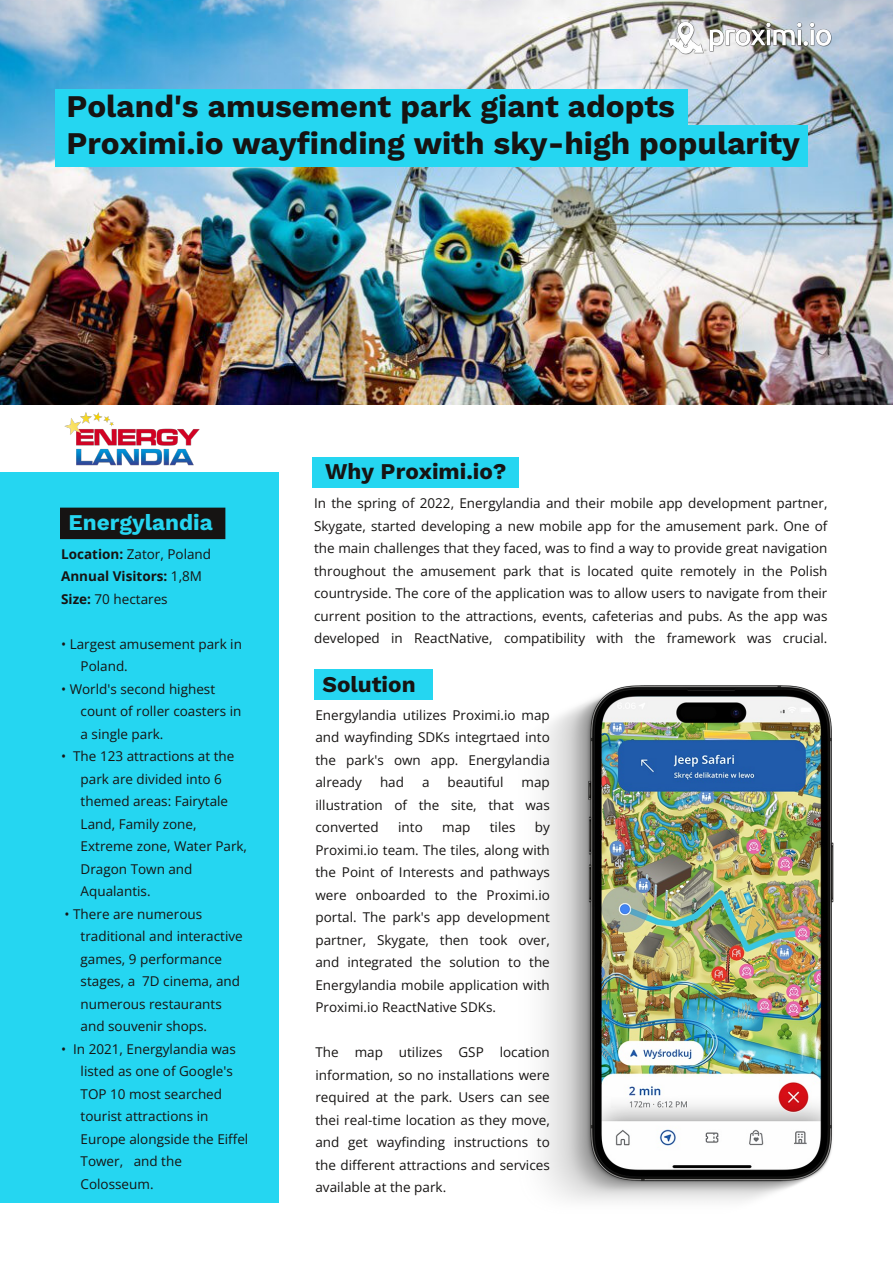
<style>
.page{position:relative;width:893px;height:1263px;background:#fff}
.page>*{position:absolute;margin:0;border:0;box-sizing:border-box;transform-origin:0 0}
.t1{font:700 31.5px/37.5px "Work Sans";color:#161413}
.t2{font:700 22.5px "Work Sans";color:#161413}
.t3{font:700 22.5px "Work Sans";color:#25d6f1}
.t4{font:13.5px/22.5px "Open Sans";color:#161413}
.t5{font:700 13.5px/22.5px "Open Sans";color:#161413}
.s1{font-weight:400}
</style>
<div class="page">
<img style="left:0;top:0;width:893px;height:404px">
<div style="left:0;top:472px;width:279px;height:731px;background:#25d6f1"></div>
<div style="left:61px;top:508px;width:164px;height:30px;background:#161413"></div>
<div style="left:60px;top:508px;width:165px;height:31px;border:2px solid #161413"></div>
<div style="left:56px;top:126px;width:752px;height:41px;background:#25d6f1"></div>
<div style="left:56px;top:90px;width:632px;height:41px;background:#25d6f1"></div>
<div style="left:314px;top:669px;width:119px;height:30px;background:#25d6f1"></div>
<div style="left:312px;top:458px;width:206px;height:30px;background:#25d6f1"></div>
<img style="left:664px;top:15px;width:170px;height:46px">
<img style="left:543px;top:686px;width:291px;height:516px">
<img style="left:64px;top:412px;width:136px;height:53px">
<h1 class="t1" style="left:66px;top:87px;width:735px">Poland's amusement park giant adopts<br>Proximi.io wayfinding with sky-high popularity</h1>
<h2 class="t3" style="left:69px;top:509px;width:146px">Energylandia</h2>
<p class="t5" style="left:61px;top:542px;width:152px">Location: <span class="s1">Zator, Poland<br></span>Annual Visitors: <span class="s1">1,8M<br></span>Size: <span class="s1">70 hectares</span></p>
<p class="t4" style="left:81px;top:632px;width:163px;text-indent:-20px">• Largest amusement park in<br>Poland.</p>
<p class="t4" style="left:81px;top:677px;width:162px;text-indent:-20px">• World's second highest count of roller coasters in a single park.</p>
<p class="t4" style="left:81px;top:745px;width:168px;text-indent:-20px">• The 123 attractions at the park are divided into 6 themed areas: Fairytale<br>Land, Family zone,<br>Extreme zone, Water Park,<br>Dragon Town and<br>Aqualantis.</p>
<p class="t4" style="left:81px;top:902px;width:164px;text-indent:-16px">• There are numerous traditional and interactive games, 9 performance stages, a 7D cinema, and numerous restaurants and souvenir shops.</p>
<p class="t4" style="left:81px;top:1037px;width:169px;text-indent:-20px">• In 2021, Energylandia was listed as one of Google's<br>TOP 10 most searched tourist attractions in<br>Europe alongside the Eiffel<br>Tower, and the<br>Colosseum.</p>
<h2 class="t2" style="left:325px;top:458px;width:183px">Why Proximi.io?</h2>
<p class="t4" style="left:314px;top:492px;width:515px;text-align:justify">In the spring of 2022, Energylandia and their mobile app development partner, Skygate, started developing a new mobile app for the amusement park. One of the main challenges that they faced, was to find a way to provide great navigation throughout the amusement park that is located quite remotely in the Polish countryside. The core of the application was to allow users to navigate from their current position to the attractions, events, cafeterias and pubs. As the app was developed in ReactNative, compatibility with the framework was crucial.</p>
<h2 class="t2" style="left:322px;top:671px;width:95px">Solution</h2>
<p class="t4" style="left:315px;top:703px;width:236px;text-align:justify">Energylandia utilizes Proximi.io map and wayfinding SDKs integrtaed into the park's own app. Energylandia already</p>
<p class="t4" style="left:380px;top:771px;width:26px">had</p>
<p class="t4" style="left:422px;top:771px;width:9px">a</p>
<p class="t4" style="left:447px;top:771px;width:58px">beautiful</p>
<p class="t4" style="left:315px;top:771px;width:236px;text-align:justify;text-indent:206px">map illustration of the site, that was converted</p>
<p class="t4" style="left:315px;top:816px;width:236px;text-align:justify;text-indent:219px">by Proximi.io team. The tiles, along with the Point of Interests and pathways were onboarded to the Proximi.io portal. The park's app development partner, Skygate, then took over, and integrated the solution to the Energylandia mobile application with Proximi.io ReactNative SDKs.</p>
<p class="t4" style="left:315px;top:1041px;width:236px;text-align:justify">The map utilizes GSP location information, so no installations were required at the park. Users can see thei real-time location as they move, and get wayfinding instructions to the different attractions and services available at the park.</p>
<p class="t4" style="left:398px;top:816px;width:26px">into</p>
<p class="t4" style="left:442px;top:816px;width:30px">map</p>
<p class="t4" style="left:490px;top:816px;width:27px">tiles</p>
</div>
